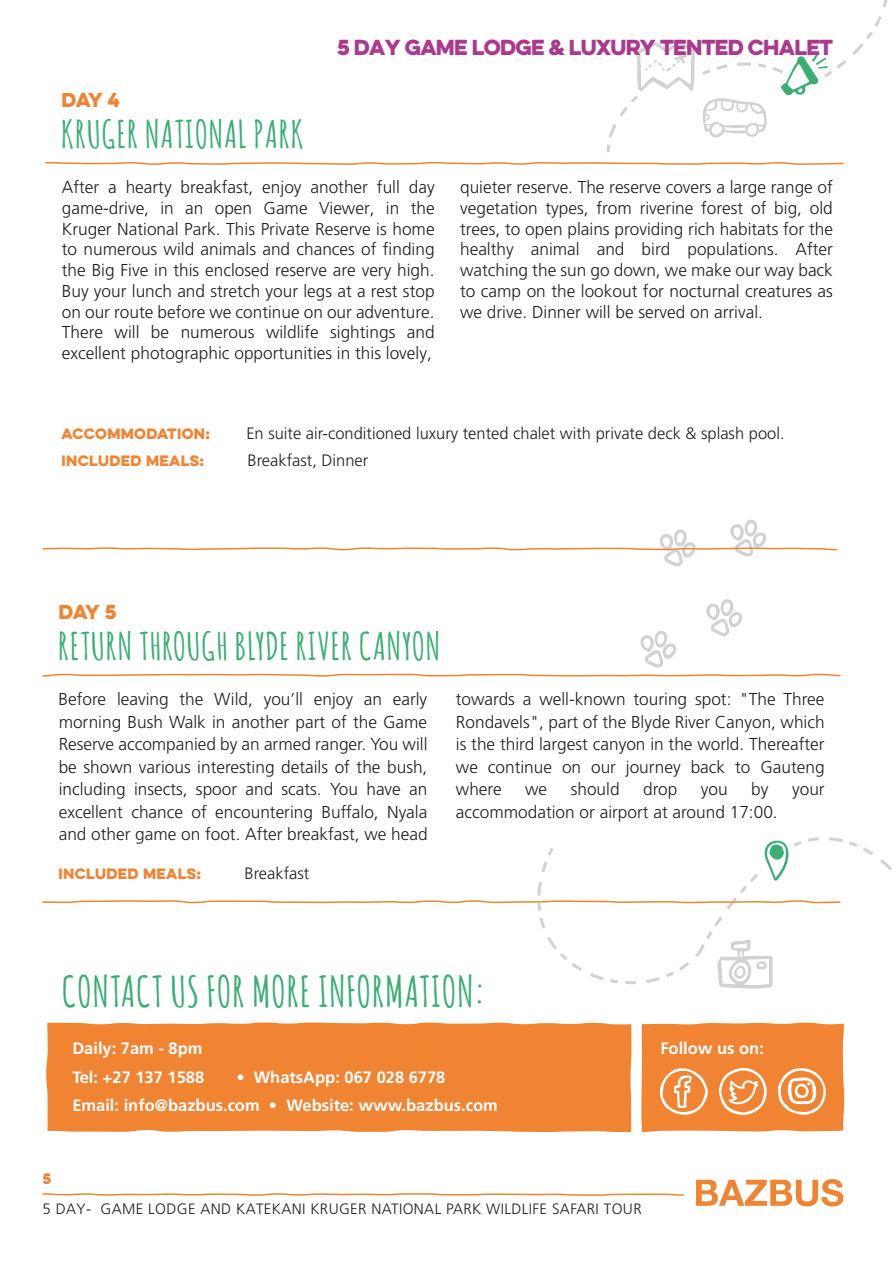
<style>
.page{position:relative;width:893px;height:1263px;background:#fff}
.page>*{position:absolute;margin:0;border:0;box-sizing:border-box;transform-origin:0 0}
.t1{font:700 42px "Amatic";letter-spacing:.05em;color:#3baf73}
.t2{font:700 37.5px "Amatic";letter-spacing:.05em;color:#3baf73}
.t3{font:19.5px "Eveleth Clean";letter-spacing:-.035em;color:#ab398d}
.t4{font:18px "Eveleth Clean";letter-spacing:-.085em;color:#f08433}
.t5{font:300 17.25px/20.7px "Frutiger CE";color:#221e1f;text-align:justify}
.t6{font:700 16.5px/28.5px "Frutiger";color:#fff}
.t7{font:300 16.5px "Frutiger CE";color:#221e1f}
.t8{font:300 15px "Frutiger CE";letter-spacing:.025em;color:#221e1f}
.t9{font:13.5px "Eveleth Clean";letter-spacing:.025em;color:#f08433}
.s1{font-family:"Frutiger CE";font-weight:300}
</style>
<div class="page">
<svg style="left:42px;top:1193px;width:642px;height:3px"></svg>
<svg style="left:42px;top:599px;width:799px;height:78px"></svg>
<svg style="left:42px;top:837px;width:850px;height:152px"></svg>
<div style="left:46px;top:1022px;width:798px;height:110px;background:#f08433"></div>
<svg style="left:630px;top:1022px;width:12px;height:110px"></svg>
<svg style="left:719px;top:1068px;width:48px;height:47px"></svg>
<svg style="left:660px;top:1068px;width:48px;height:47px"></svg>
<svg style="left:778px;top:1068px;width:48px;height:47px"></svg>
<svg style="left:45px;top:0;width:843px;height:165px"></svg>
<svg style="left:42px;top:520px;width:796px;height:47px"></svg>
<svg style="left:696px;top:1179px;width:147px;height:27px"></svg>
<p class="t4" style="left:62px;top:87px;width:60px">DAY 4</p>
<h2 class="t2" style="left:62px;top:108px;width:243px">KRUGER NATIONAL PARK</h2>
<p class="t3" style="left:337px;top:33px;width:497px">5 DAY GAME LODGE &amp; LUXURY TENTED CHALET</p>
<p class="t5" style="left:62px;top:177px;width:374px">After a hearty breakfast, enjoy another full day game-drive, in an open Game Viewer, in the Kruger National Park. This Private Reserve is home to numerous wild animals and chances of finding the Big Five in this enclosed reserve are very high.<br>Buy your lunch and stretch your legs at a rest stop on our route before we continue on our adventure.<br>There will be numerous wildlife sightings and excellent photographic opportunities in this lovely,</p>
<p class="t5" style="left:460px;top:177px;width:374px">quieter reserve. The reserve covers a large range of vegetation types, from riverine forest of big, old trees, to open plains providing rich habitats for the healthy animal and bird populations. After watching the sun go down, we make our way back to camp on the lookout for nocturnal creatures as we drive. Dinner will be served on arrival.</p>
<p class="t9" style="left:62px;top:424px;width:150px">ACCOMMODATION:</p>
<p class="t7" style="left:246px;top:424px;width:540px">En suite air-conditioned luxury tented chalet with private deck &amp; splash pool.</p>
<p class="t9" style="left:62px;top:451px;width:144px">INCLUDED MEALS:</p>
<p class="t7" style="left:248px;top:451px;width:122px">Breakfast, Dinner</p>
<p class="t4" style="left:59px;top:598px;width:59px">DAY 5</p>
<h2 class="t2" style="left:59px;top:619px;width:383px">RETURN THROUGH BLYDE RIVER CANYON</h2>
<p class="t5" style="left:59px;top:688px;width:370px;line-height:22.5px">Before leaving the Wild, you’ll enjoy an early morning Bush Walk in another part of the Game Reserve accompanied by an armed ranger. You will be shown various interesting details of the bush, including insects, spoor and scats. You have an excellent chance of encountering Buffalo, Nyala and other game on foot. After breakfast, we head</p>
<p class="t5" style="left:456px;top:688px;width:370px;line-height:22.5px">towards a well-known touring spot: "The Three Rondavels", part of the Blyde River Canyon, which is the third largest canyon in the world. Thereafter we continue on our journey back to Gauteng where</p>
<p class="t5" style="left:525px;top:779px;width:24px">we</p>
<p class="t5" style="left:571px;top:779px;width:50px">should</p>
<p class="t5" style="left:643px;top:779px;width:36px">drop</p>
<p class="t5" style="left:701px;top:779px;width:28px">you</p>
<p class="t5" style="left:751px;top:779px;width:19px">by</p>
<p class="t5" style="left:792px;top:779px;width:34px">your</p>
<p class="t5" style="left:456px;top:801px;width:323px">accommodation or airport at around 17:00.</p>
<p class="t9" style="left:59px;top:863px;width:144px">INCLUDED MEALS:</p>
<p class="t7" style="left:245px;top:864px;width:66px">Breakfast</p>
<h1 class="t1" style="left:62px;top:961px;width:423px">CONTACT US FOR MORE INFORMATION:</h1>
<p class="t6" style="left:72px;top:1034px;width:133px">Daily: 7am - 8pm<br>Tel: +27 137 1588</p>
<p class="t6" style="left:72px;top:1062px;width:427px;text-indent:164px"><span class="s1">•</span> WhatsApp: 067 028 6778<br>Email: info@bazbus.com <span class="s1">•</span> Website: www.bazbus.com</p>
<p class="t6" style="left:660px;top:1034px;width:105px">Follow us on:</p>
<p class="t9" style="left:43px;top:1168px;width:10px">5</p>
<p class="t8" style="left:43px;top:1200px;width:601px">5 DAY- GAME LODGE AND KATEKANI KRUGER NATIONAL PARK WILDLIFE SAFARI TOUR</p>
</div>
